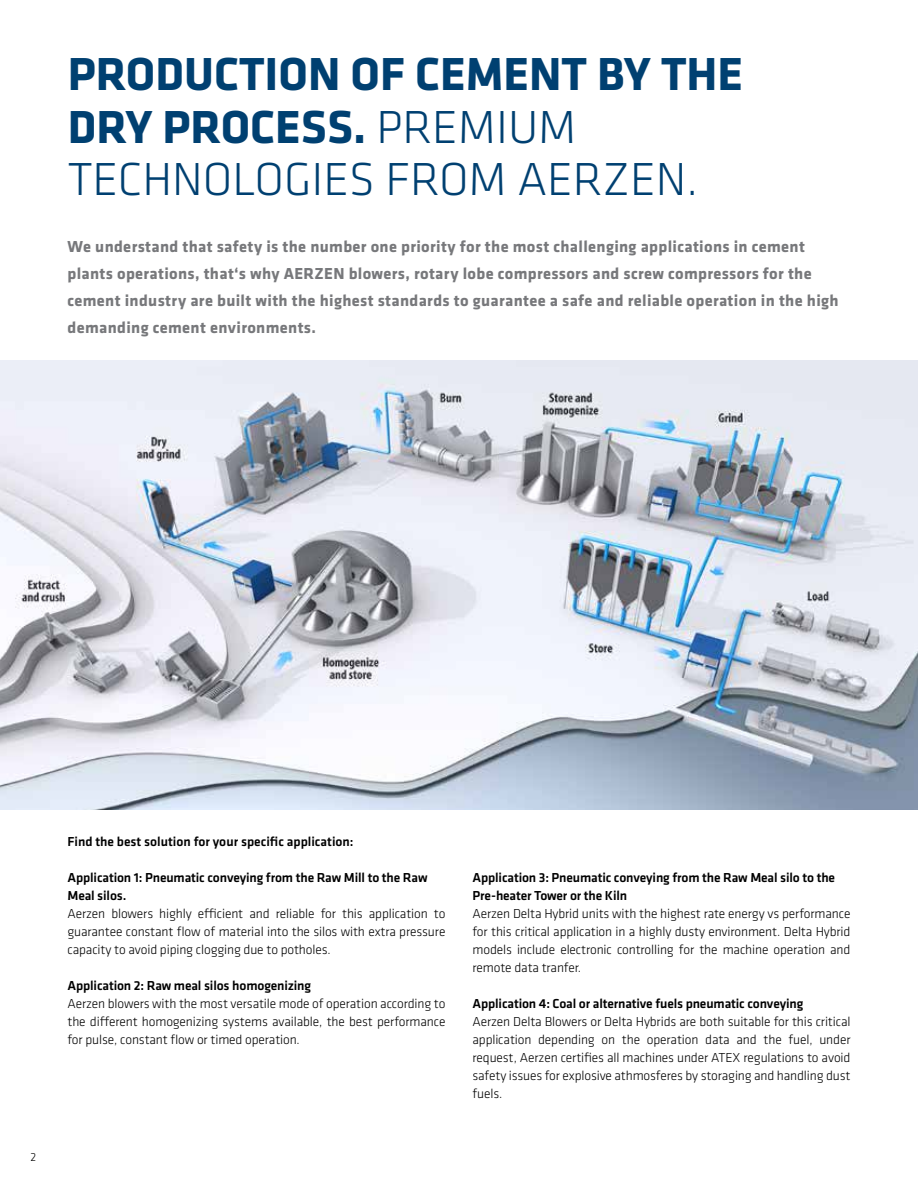
<style>
.page{position:relative;width:918px;height:1188px;background:#fff}
.page>*{position:absolute;margin:0;border:0;box-sizing:border-box;transform-origin:0 0}
.t1{font:700 48px/52.5px "Klavika";color:#004071}
.t2{font:700 16.5px/27px "Klavika";letter-spacing:.02em;color:#77787b}
.t3{font:300 13.5px/18px "Klavika";letter-spacing:-.01em;color:#000;text-align:justify}
.t4{font:500 13.5px/18px "Klavika";letter-spacing:-.01em;color:#000}
.t5{font:300 12px "Klavika";color:#000}
.s1{font-weight:300}
</style>
<div class="page">
<img style="left:0;top:360px;width:918px;height:450px">
<h1 class="t1" style="left:68px;top:46px;width:677px">PRODUCTION OF CEMENT BY THE<br>DRY PROCESS. <span class="s1">PREMIUM<br>TECHNOLOGIES FROM AERZEN.</span></h1>
<p class="t2" style="left:68px;top:233px;width:773px">We understand that safety is the number one priority for the most challenging applications in cement plants operations, that‘s why AERZEN blowers, rotary lobe compressors and screw compressors for the cement industry are built with the highest standards to guarantee a safe and reliable operation in the high demanding cement environments.</p>
<p class="t5" style="left:30px;top:1150px;width:7px">2</p>
<p class="t4" style="left:68px;top:832px;width:288px">Find the best solution for your specific application:</p>
<p class="t4" style="left:68px;top:868px;width:362px">Application 1: Pneumatic conveying from the Raw Mill to the Raw<br>Meal silos.</p>
<p class="t3" style="left:68px;top:904px;width:379px">Aerzen blowers highly efficient and reliable for this application to guarantee constant flow of material into the silos with extra pressure capacity to avoid piping clogging due to potholes.</p>
<p class="t4" style="left:68px;top:976px;width:245px">Application 2: Raw meal silos homogenizing</p>
<p class="t3" style="left:68px;top:994px;width:380px">Aerzen blowers with the most versatile mode of operation according to the different homogenizing systems available, the best performance for pulse, constant flow or timed operation.</p>
<p class="t4" style="left:472px;top:868px;width:364px">Application 3: Pneumatic conveying from the Raw Meal silo to the<br>Pre-heater Tower or the Kiln</p>
<p class="t3" style="left:472px;top:904px;width:380px">Aerzen Delta Hybrid units with the highest rate energy vs performance for this critical application in a highly dusty environment. Delta Hybrid models include electronic controlling for the machine operation and remote data tranfer.</p>
<p class="t4" style="left:472px;top:994px;width:332px">Application 4: Coal or alternative fuels pneumatic conveying</p>
<p class="t3" style="left:472px;top:1012px;width:380px">Aerzen Delta Blowers or Delta Hybrids are both suitable for this critical application depending on the operation data and the fuel, under request, Aerzen certifies all machines under ATEX regulations to avoid safety issues for explosive athmosferes by storaging and handling dust fuels.</p>
</div>
